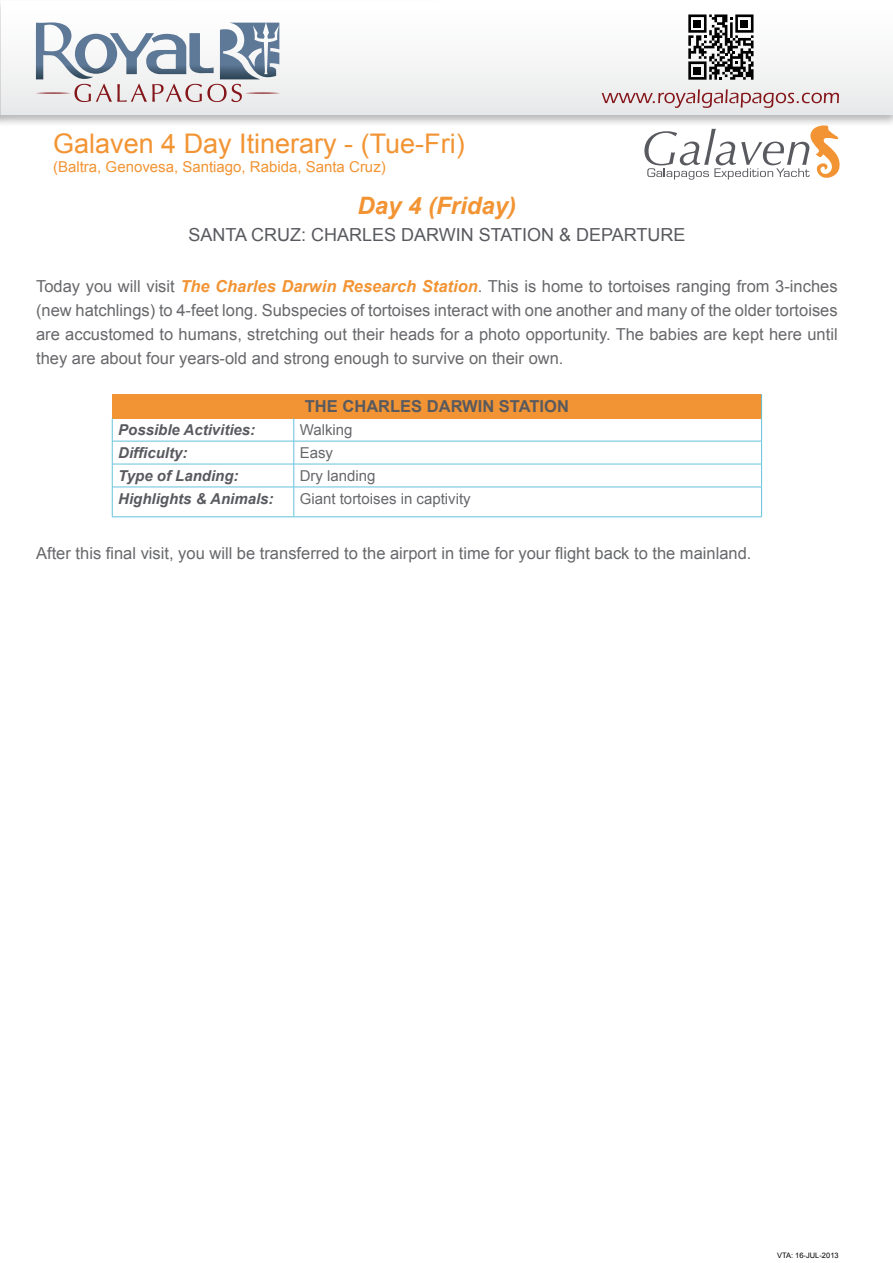
<style>
.page{position:relative;width:893px;height:1263px;background:#fff}
.page>*{position:absolute;margin:0;border:0;box-sizing:border-box;transform-origin:0 0}
.t1{font:27px "Arial";color:#f29433}
.t2{font:italic 700 24px "Arial";color:#f29433}
.t3{font:18px "Arial";color:#595a5f}
.t4{font:16.5px/24px "Arial";color:#67686b;text-align:justify}
.t5{font:700 16.5px "Arial";color:#595a5f}
.t6{font:italic 700 15px "Arial";color:#595a5f}
.t7{font:15px "Arial";color:#67686b}
.t8{font:15px "Arial";color:#f29433}
.t9{font:7.5px "Arial";color:#000}
.s1{font-weight:700;font-style:italic;color:#f29433}
</style>
<div class="page">
<div style="left:0;top:0;width:893px;height:128px;background:#000;opacity:.3"></div>
<svg style="left:1px;top:0;width:892px;height:115px"></svg>
<svg style="left:36px;top:22px;width:244px;height:80px"></svg>
<svg style="left:602px;top:89px;width:237px;height:19px;background:#d6c1c2"></svg>
<svg style="left:688px;top:14px;width:65px;height:66px"></svg>
<div style="left:694px;top:67px;width:7px;height:7px;background:#000"></div>
<div style="left:694px;top:20px;width:7px;height:7px;background:#000"></div>
<div style="left:740px;top:20px;width:8px;height:7px;background:#000"></div>
<svg style="left:644px;top:125px;width:199px;height:55px"></svg>
<div style="left:112px;top:394px;width:650px;height:24px;background:#f29433"></div>
<hr style="left:112px;top:441px;width:182px;height:1px;background:#64c2dc">
<hr style="left:294px;top:441px;width:468px;height:1px;background:#64c2dc">
<hr style="left:112px;top:464px;width:182px;height:1px;background:#64c2dc">
<svg style="left:112px;top:418px;width:1px;height:69px"></svg>
<hr style="left:294px;top:464px;width:468px;height:1px;background:#64c2dc">
<svg style="left:294px;top:418px;width:1px;height:69px"></svg>
<hr style="left:112px;top:487px;width:182px;height:1px;background:#64c2dc">
<hr style="left:112px;top:487px;width:1px;height:30px;background:#64c2dc">
<hr style="left:294px;top:487px;width:468px;height:1px;background:#64c2dc">
<hr style="left:294px;top:487px;width:1px;height:30px;background:#64c2dc">
<hr style="left:761px;top:487px;width:1px;height:30px;background:#64c2dc">
<hr style="left:112px;top:517px;width:182px;height:1px;background:#64c2dc">
<hr style="left:294px;top:517px;width:468px;height:1px;background:#64c2dc">
<svg style="left:761px;top:394px;width:1px;height:93px"></svg>
<h1 class="t1" style="left:53px;top:125px;width:413px">Galaven 4 Day Itinerary - (Tue-Fri)</h1>
<p class="t8" style="left:53px;top:157px;width:334px">(Baltra, Genovesa, Santiago, Rabida, Santa Cruz)</p>
<h2 class="t2" style="left:358px;top:190px;width:160px">Day 4 (Friday)</h2>
<p class="t3" style="left:188px;top:223px;width:499px">SANTA CRUZ: CHARLES DARWIN STATION &amp; DEPARTURE</p>
<p class="t4" style="left:36px;top:275px;width:803px">Today you will visit <span class="s1">The Charles Darwin Research Station</span>. This is home to tortoises ranging from 3-inches (new hatchlings) to 4-feet long. Subspecies of tortoises interact with one another and many of the older tortoises are accustomed to humans, stretching out their heads for a photo opportunity. The babies are kept here until they are about four years-old and strong enough to survive on their own.</p>
<p class="t5" style="left:305px;top:395px;width:265px">THE CHARLES DARWIN STATION</p>
<p class="t6" style="left:118px;top:420px;width:138px">Possible Activities:</p>
<p class="t7" style="left:300px;top:420px;width:54px">Walking</p>
<p class="t6" style="left:118px;top:443px;width:71px">Difficulty:</p>
<p class="t7" style="left:300px;top:443px;width:35px">Easy</p>
<p class="t6" style="left:118px;top:466px;width:122px">Type of Landing:</p>
<p class="t7" style="left:300px;top:466px;width:77px">Dry landing</p>
<p class="t6" style="left:118px;top:489px;width:157px">Highlights &amp; Animals:</p>
<p class="t7" style="left:300px;top:489px;width:172px">Giant tortoises in captivity</p>
<p class="t4" style="left:36px;top:541px;width:717px">After this final visit, you will be transferred to the airport in time for your flight back to the mainland.</p>
<p class="t9" style="left:777px;top:1250px;width:63px">VTA: 16-JUL-2013</p>
</div>
